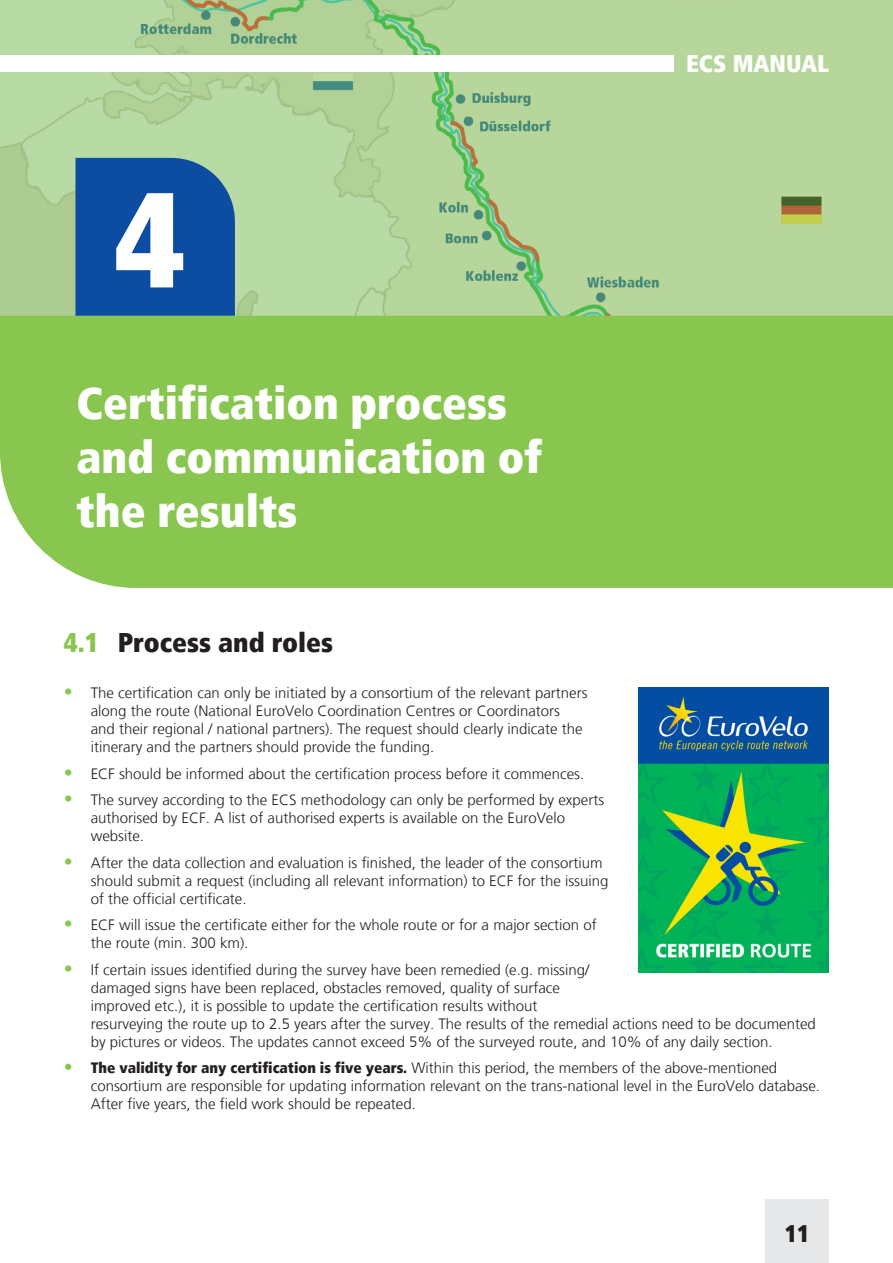
<style>
.page{position:relative;width:893px;height:1263px;background:#fff}
.page>*{position:absolute;margin:0;border:0;box-sizing:border-box;transform-origin:0 0}
.t1{font:900 condensed 135px "Frutiger LT";color:#fff}
.t2{font:900 condensed 45px "Frutiger LT";color:#fff}
.t3{font:900 condensed 27px "Frutiger LT";color:#231f20}
.t4{font:900 condensed 24px "Frutiger LT";color:#fff}
.t5{font:900 condensed 24px "Frutiger LT";color:#231f20}
.t6{font:300 15px/18px "Frutiger LT";color:#231f20}
.s1{color:#89c650}
.s2{font-size:18px;color:#89c650}
.s3{font-weight:900;font-stretch:condensed;font-size:18px;color:#89c650}
.s4{font-weight:900;font-stretch:condensed}
</style>
<div class="page">
<img style="left:0;top:0;width:893px;height:316px">
<div style="left:0;top:316px;width:893px;height:272px;background:#89c650"></div>
<div style="left:75px;top:158px;width:160px;height:158px;background:#0d4da1"></div>
<img style="left:639px;top:687px;width:189px;height:286px">
<div style="left:0;top:56px;width:673px;height:16px;background:#fff"></div>
<div style="left:765px;top:1200px;width:64px;height:63px;background:#e6e7e9"></div>
<p class="t1" style="left:115px;top:158px;width:72px">4</p>
<p class="t2" style="left:77px;top:375px;width:432px">Certification process</p>
<p class="t2" style="left:77px;top:429px;width:467px">and communication of</p>
<p class="t2" style="left:77px;top:483px;width:222px">the results</p>
<p class="t3" style="left:64px;top:626px;width:271px"><span class="s1">4.1</span> Process and roles</p>
<p class="t4" style="left:686px;top:49px;width:145px">ECS MANUAL</p>
<p class="t6" style="left:91px;top:684px;width:498px;text-indent:-27px"><span class="s2">•</span> The certification can only be initiated by a consortium of the relevant partners along the route (National EuroVelo Coordination Centres or Coordinators and their regional / national partners). The request should clearly indicate the itinerary and the partners should provide the funding.</p>
<p class="t6" style="left:64px;top:765px;width:522px"><span class="s2">•</span> ECF should be informed about the certification process before it commences.</p>
<p class="t6" style="left:91px;top:791px;width:515px;text-indent:-27px"><span class="s2">•</span> The survey according to the ECS methodology can only be performed by experts authorised by ECF. A list of authorised experts is available on the EuroVelo website.</p>
<p class="t6" style="left:91px;top:854px;width:519px;text-indent:-27px"><span class="s2">•</span> After the data collection and evaluation is finished, the leader of the consortium should submit a request (including all relevant information) to ECF for the issuing of the official certificate.</p>
<p class="t6" style="left:91px;top:916px;width:507px;text-indent:-27px"><span class="s2">•</span> ECF will issue the certificate either for the whole route or for a major section of the route (min. 300 km).</p>
<p class="t6" style="left:91px;top:961px;width:727px;text-indent:-27px"><span class="s2">•</span> If certain issues identified during the survey have been remedied (e.g. missing/<br>damaged signs have been replaced, obstacles removed, quality of surface<br>improved etc.), it is possible to update the certification results without<br>resurveying the route up to 2.5 years after the survey. The results of the remedial actions need to be documented by pictures or videos. The updates cannot exceed 5% of the surveyed route, and 10% of any daily section.</p>
<p class="t6" style="left:91px;top:1059px;width:731px;text-indent:-27px"><span class="s3">•</span> <span class="s4">The validity for any certification is five years.</span> Within this period, the members of the above-mentioned consortium are responsible for updating information relevant on the trans-national level in the EuroVelo database.<br>After five years, the field work should be repeated.</p>
<p class="t5" style="left:785px;top:1219px;width:26px">11</p>
</div>
